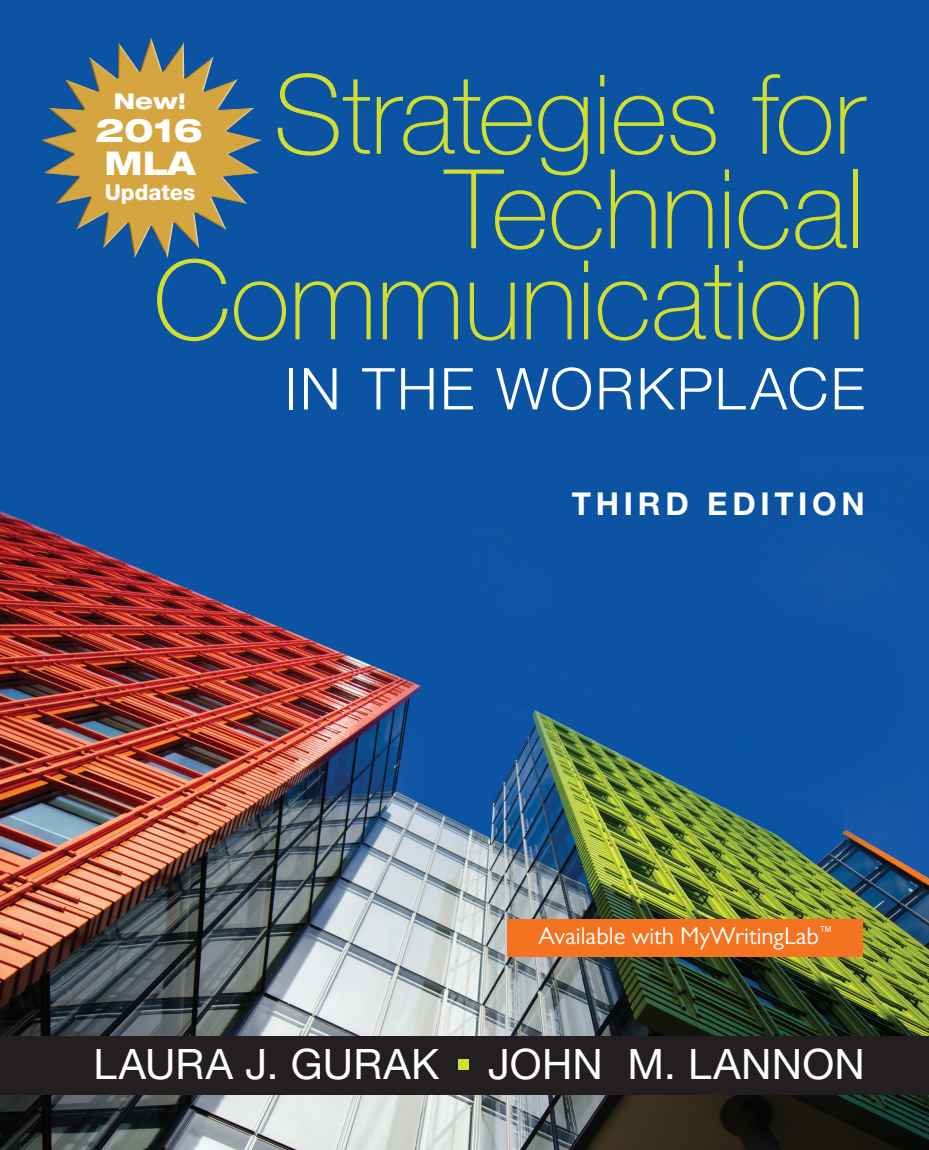
<style>
.page{position:relative;width:929px;height:1150px;background:#fff}
.page>*{position:absolute;margin:0;border:0;box-sizing:border-box;transform-origin:0 0}
.t1{font:100 110.25px/92.8px "Helvetica Neue LT Std";letter-spacing:-.01em;color:#d2de2e;text-align:right}
.t2{font:300 57.75px "Helvetica Neue LT Std";letter-spacing:.04em;color:#fff}
.t3{font:42px "Helvetica Neue LT Std";letter-spacing:.005em;color:#fff}
.t4{font:800 expanded 32.73px/32.7px "Helvetica Neue LTW1 G";color:#fff}
.t5{font:700 31.5px "Helvetica Neue LT Std";letter-spacing:.15em;color:#fff}
.t6{font:24.5px "Gill Sans MT Pro";color:#fff}
.t7{font:800 21.88px "Helvetica Neue LTW1 G";color:#fff}
.t8{font:800 expanded 21.88px "Helvetica Neue LTW1 G";color:#fff}
</style>
<div class="page">
<img style="left:0;top:0;width:929px;height:1149px">
<div style="left:0;top:1035px;width:929px;height:58px;background:#231f20"></div>
<div style="left:458px;top:1059px;width:11px;height:10px;background:#d2de2e"></div>
<div style="left:507px;top:918px;width:355px;height:38px;background:#f47321"></div>
<div style="left:49px;top:35px;width:213px;height:224px;background:#0a53a3"></div>
<div style="left:38px;top:35px;width:219px;height:224px;background:#231f20;opacity:.49"></div>
<div style="left:77px;top:73px;width:147px;height:146px;background:#d5a640;border-radius:50%"></div>
<p class="t1" style="left:153px;top:68px;width:713px">Strategies for<br>Technical<br>Communication</p>
<p class="t2" style="left:285px;top:353px;width:581px">IN THE WORKPLACE</p>
<p class="t8" style="left:114px;top:87px;width:74px">New!</p>
<p class="t4" style="left:95px;top:113px;width:109px">2016<br>MLA</p>
<p class="t7" style="left:105px;top:179px;width:92px">Updates</p>
<p class="t5" style="left:572px;top:483px;width:294px">THIRD EDITION</p>
<p class="t6" style="left:538px;top:921px;width:296px">Available with MyWritingLab<sup>™</sup></p>
<p class="t3" style="left:93px;top:1039px;width:773px">LAURA J. GURAK JOHN M. LANNON</p>
</div>
